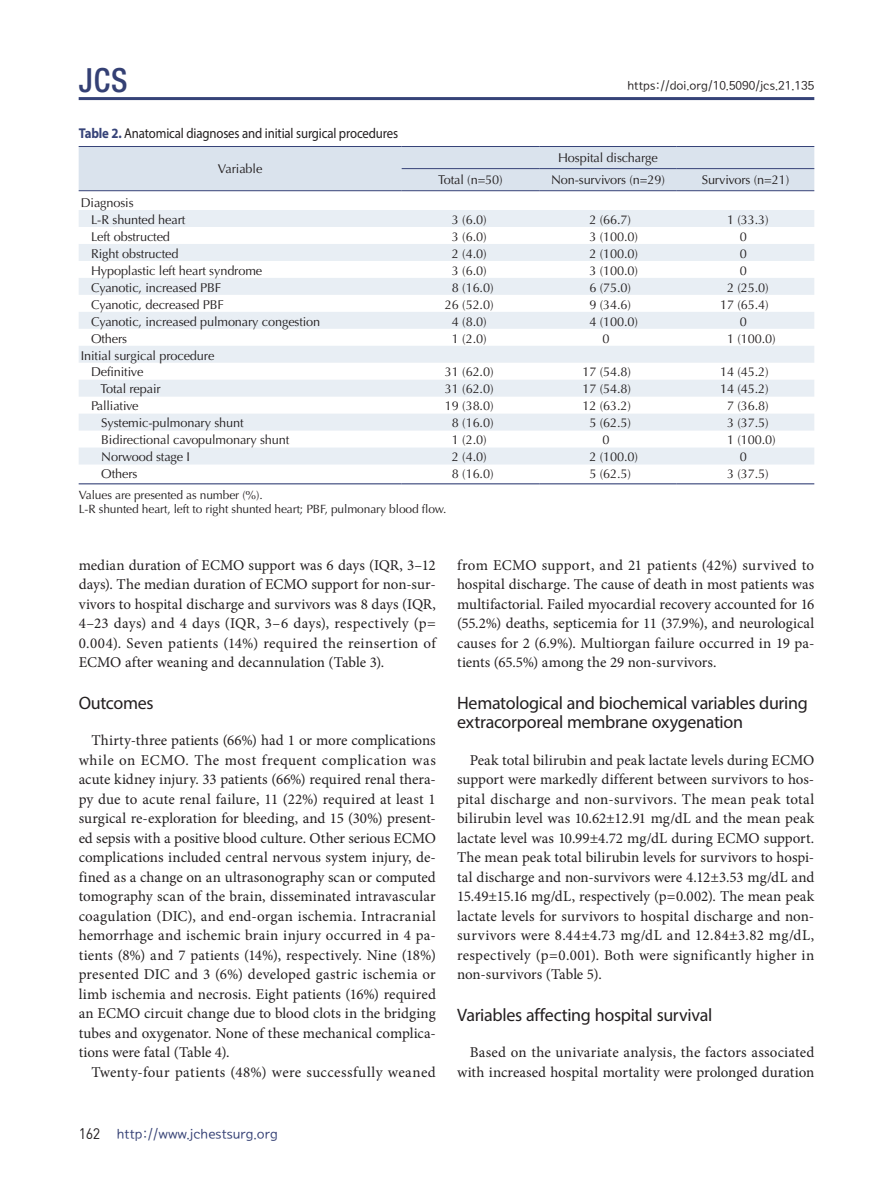
<style>
.page{position:relative;width:893px;height:1191px;background:#fff}
.page>*{position:absolute;margin:0;border:0;box-sizing:border-box;transform-origin:0 0}
.t1{font:500 condensed 33.3px "Helvetica Neue LT Std";color:#344074;scale:.95 1}
.t2{font:18px/19.5px "Myriad Pro";letter-spacing:-.015em;color:#231f20}
.t3{font:15px/19.5px "Minion Pro";letter-spacing:.01em;color:#231f20;text-align:justify}
.t4{font:15px "Dinreg";color:#231f20;scale:.95 1}
.t5{font:14.25px "Myriad Pro";letter-spacing:-.01em;color:#231f20;scale:.9 1}
.t6{font:13.5px "Seoul Namsan M";color:#344074}
.t7{font:12.75px/17px "Optima LT Std";letter-spacing:-.01em;color:#231f20}
.t8{font:12px/13.5px "Optima LT Std";letter-spacing:-.01em;color:#231f20}
.t9{font:12px "Seoul Namsan M";color:#231f20}
.s1{font-weight:700;color:#364378}
</style>
<div class="page">
<hr style="left:79px;top:97px;width:735px;height:3px;background:#364378">
<div style="left:79px;top:147px;width:735px;height:43px;background:#dae3ed"></div>
<svg style="left:79px;top:210px;width:735px;height:254px;fill:#e8eef4"></svg>
<hr style="left:79px;top:146px;width:323px;height:1px;background:#364378">
<hr style="left:402px;top:146px;width:137px;height:1px;background:#364378">
<hr style="left:539px;top:146px;width:138px;height:1px;background:#364378">
<hr style="left:677px;top:146px;width:137px;height:1px;background:#364378">
<hr style="left:79px;top:190px;width:323px;height:1px;background:#364378">
<hr style="left:402px;top:190px;width:137px;height:1px;background:#364378">
<hr style="left:539px;top:190px;width:138px;height:1px;background:#364378">
<hr style="left:677px;top:190px;width:137px;height:1px;background:#364378">
<hr style="left:79px;top:483px;width:323px;height:1px;background:#364378">
<hr style="left:402px;top:483px;width:137px;height:1px;background:#364378">
<hr style="left:539px;top:483px;width:138px;height:1px;background:#364378">
<hr style="left:677px;top:483px;width:137px;height:1px;background:#364378">
<hr style="left:402px;top:168px;width:137px;height:1px;background:#364378">
<hr style="left:539px;top:168px;width:138px;height:1px;background:#364378">
<hr style="left:677px;top:168px;width:137px;height:1px;background:#364378">
<h1 class="t1" style="left:79px;top:60px;width:53px">JCS</h1>
<p class="t5" style="left:79px;top:125px;width:357px"><span class="s1">Table 2.</span> Anatomical diagnoses and initial surgical procedures</p>
<p class="t7" style="left:218px;top:161px;width:46px">Variable</p>
<p class="t7" style="left:91px;top:194px;width:96px;text-indent:-10px">Diagnosis<br>L-R shunted heart</p>
<p class="t9" style="left:627px;top:80px;width:188px">https://doi.org/10.5090/jcs.21.135</p>
<p class="t7" style="left:558px;top:150px;width:101px">Hospital discharge</p>
<p class="t7" style="left:438px;top:172px;width:66px">Total (n=50)</p>
<p class="t7" style="left:551px;top:172px;width:115px">Non-survivors (n=29)</p>
<p class="t7" style="left:702px;top:172px;width:89px">Survivors (n=21)</p>
<p class="t7" style="left:452px;top:211px;width:36px">3 (6.0)</p>
<p class="t7" style="left:589px;top:211px;width:43px">2 (66.7)</p>
<p class="t7" style="left:727px;top:211px;width:43px">1 (33.3)</p>
<p class="t7" style="left:91px;top:228px;width:80px">Left obstructed</p>
<p class="t7" style="left:452px;top:228px;width:36px">3 (6.0)</p>
<p class="t7" style="left:589px;top:228px;width:50px">3 (100.0)</p>
<p class="t7" style="left:740px;top:228px;width:9px">0</p>
<p class="t7" style="left:91px;top:245px;width:89px">Right obstructed</p>
<p class="t7" style="left:452px;top:245px;width:36px">2 (4.0)</p>
<p class="t7" style="left:589px;top:245px;width:50px">2 (100.0)</p>
<p class="t7" style="left:740px;top:245px;width:9px">0</p>
<p class="t7" style="left:91px;top:262px;width:173px">Hypoplastic left heart syndrome</p>
<p class="t7" style="left:452px;top:262px;width:36px">3 (6.0)</p>
<p class="t7" style="left:589px;top:262px;width:50px">3 (100.0)</p>
<p class="t7" style="left:740px;top:262px;width:9px">0</p>
<p class="t7" style="left:91px;top:279px;width:132px">Cyanotic, increased PBF</p>
<p class="t7" style="left:452px;top:279px;width:43px">8 (16.0)</p>
<p class="t7" style="left:589px;top:279px;width:43px">6 (75.0)</p>
<p class="t7" style="left:727px;top:279px;width:43px">2 (25.0)</p>
<p class="t7" style="left:91px;top:296px;width:134px">Cyanotic, decreased PBF</p>
<p class="t7" style="left:445px;top:296px;width:50px">26 (52.0)</p>
<p class="t7" style="left:589px;top:296px;width:43px">9 (34.6)</p>
<p class="t7" style="left:720px;top:296px;width:50px">17 (65.4)</p>
<p class="t7" style="left:91px;top:313px;width:231px">Cyanotic, increased pulmonary congestion</p>
<p class="t7" style="left:452px;top:313px;width:36px">4 (8.0)</p>
<p class="t7" style="left:589px;top:313px;width:50px">4 (100.0)</p>
<p class="t7" style="left:740px;top:313px;width:9px">0</p>
<p class="t7" style="left:91px;top:330px;width:38px">Others</p>
<p class="t7" style="left:452px;top:330px;width:36px">1 (2.0)</p>
<p class="t7" style="left:602px;top:330px;width:9px">0</p>
<p class="t7" style="left:727px;top:330px;width:50px">1 (100.0)</p>
<p class="t7" style="left:91px;top:347px;width:125px;text-indent:-10px">Initial surgical procedure<br>Definitive</p>
<p class="t7" style="left:445px;top:364px;width:50px">31 (62.0)</p>
<p class="t7" style="left:582px;top:364px;width:50px">17 (54.8)</p>
<p class="t7" style="left:720px;top:364px;width:50px">14 (45.2)</p>
<p class="t7" style="left:100px;top:381px;width:62px">Total repair</p>
<p class="t7" style="left:445px;top:381px;width:50px">31 (62.0)</p>
<p class="t7" style="left:582px;top:381px;width:50px">17 (54.8)</p>
<p class="t7" style="left:720px;top:381px;width:50px">14 (45.2)</p>
<p class="t7" style="left:91px;top:398px;width:49px">Palliative</p>
<p class="t7" style="left:445px;top:398px;width:50px">19 (38.0)</p>
<p class="t7" style="left:582px;top:398px;width:50px">12 (63.2)</p>
<p class="t7" style="left:727px;top:398px;width:43px">7 (36.8)</p>
<p class="t7" style="left:101px;top:415px;width:144px">Systemic-pulmonary shunt</p>
<p class="t7" style="left:452px;top:415px;width:43px">8 (16.0)</p>
<p class="t7" style="left:589px;top:415px;width:43px">5 (62.5)</p>
<p class="t7" style="left:727px;top:415px;width:43px">3 (37.5)</p>
<p class="t7" style="left:101px;top:432px;width:190px">Bidirectional cavopulmonary shunt</p>
<p class="t7" style="left:452px;top:432px;width:36px">1 (2.0)</p>
<p class="t7" style="left:602px;top:432px;width:9px">0</p>
<p class="t7" style="left:727px;top:432px;width:50px">1 (100.0)</p>
<p class="t7" style="left:101px;top:449px;width:90px">Norwood stage I</p>
<p class="t7" style="left:452px;top:449px;width:36px">2 (4.0)</p>
<p class="t7" style="left:589px;top:449px;width:50px">2 (100.0)</p>
<p class="t7" style="left:740px;top:449px;width:9px">0</p>
<p class="t7" style="left:101px;top:465px;width:38px">Others</p>
<p class="t7" style="left:452px;top:465px;width:43px">8 (16.0)</p>
<p class="t7" style="left:589px;top:465px;width:43px">5 (62.5)</p>
<p class="t7" style="left:727px;top:465px;width:43px">3 (37.5)</p>
<p class="t8" style="left:79px;top:488px;width:369px">Values are presented as number (%).<br>L-R shunted heart, left to right shunted heart; PBF, pulmonary blood flow.</p>
<p class="t3" style="left:79px;top:555px;width:359px">median duration of ECMO support was 6 days (IQR, 3–12 days). The median duration of ECMO support for non-sur&shy;vivors to hospital discharge and survivors was 8 days (IQR, 4–23 days) and 4 days (IQR, 3–6 days), respectively (p= 0.004). Seven patients (14%) required the reinsertion of ECMO after weaning and decannulation (Table 3).</p>
<p class="t2" style="left:79px;top:692px;width:76px">Outcomes</p>
<p class="t3" style="left:79px;top:730px;width:359px;text-indent:13px">Thirty-three patients (66%) had 1 or more complications while on ECMO. The most frequent complication was acute kidney injury. 33 patients (66%) required renal thera&shy;py due to acute renal failure, 11 (22%) required at least 1 surgical re-exploration for bleeding, and 15 (30%) present&shy;ed sepsis with a positive blood culture. Other serious ECMO complications included central nervous system injury, de&shy;fined as a change on an ultrasonography scan or computed tomography scan of the brain, disseminated intravascular coagulation (DIC), and end-organ ischemia. Intracranial hemorrhage and ischemic brain injury occurred in 4 pa&shy;tients (8%) and 7 patients (14%), respectively. Nine (18%) presented DIC and 3 (6%) developed gastric ischemia or limb ischemia and necrosis. Eight patients (16%) required an ECMO circuit change due to blood clots in the bridging tubes and oxygenator. None of these mechanical complica&shy;tions were fatal (Table 4).</p>
<p class="t3" style="left:91px;top:1062px;width:346px">Twenty-four patients (48%) were successfully weaned</p>
<p class="t4" style="left:79px;top:1124px;width:24px">162</p>
<p class="t6" style="left:117px;top:1126px;width:162px">http://www.jchestsurg.org</p>
<p class="t3" style="left:457px;top:555px;width:359px">from ECMO support, and 21 patients (42%) survived to hospital discharge. The cause of death in most patients was multifactorial. Failed myocardial recovery accounted for 16 (55.2%) deaths, septicemia for 11 (37.9%), and neurological causes for 2 (6.9%). Multiorgan failure occurred in 19 pa&shy;tients (65.5%) among the 29 non-survivors.</p>
<p class="t2" style="left:457px;top:692px;width:352px">Hematological and biochemical variables during extracorporeal membrane oxygenation</p>
<p class="t3" style="left:457px;top:750px;width:359px;text-indent:13px">Peak total bilirubin and peak lactate levels during ECMO support were markedly different between survivors to hos&shy;pital discharge and non-survivors. The mean peak total bilirubin level was 10.62±12.91 mg/dL and the mean peak lactate level was 10.99±4.72 mg/dL during ECMO support.<br>The mean peak total bilirubin levels for survivors to hospi&shy;tal discharge and non-survivors were 4.12±3.53 mg/dL and 15.49±15.16 mg/dL, respectively (p=0.002). The mean peak lactate levels for survivors to hospital discharge and non&shy;survivors were 8.44±4.73 mg/dL and 12.84±3.82 mg/dL, respectively (p=0.001). Both were significantly higher in non-survivors (Table 5).</p>
<p class="t2" style="left:457px;top:1004px;width:257px">Variables affecting hospital survival</p>
<p class="t3" style="left:457px;top:1042px;width:359px;text-align:right">Based on the univariate analysis, the factors associated with increased hospital mortality were prolonged duration</p>
</div>
